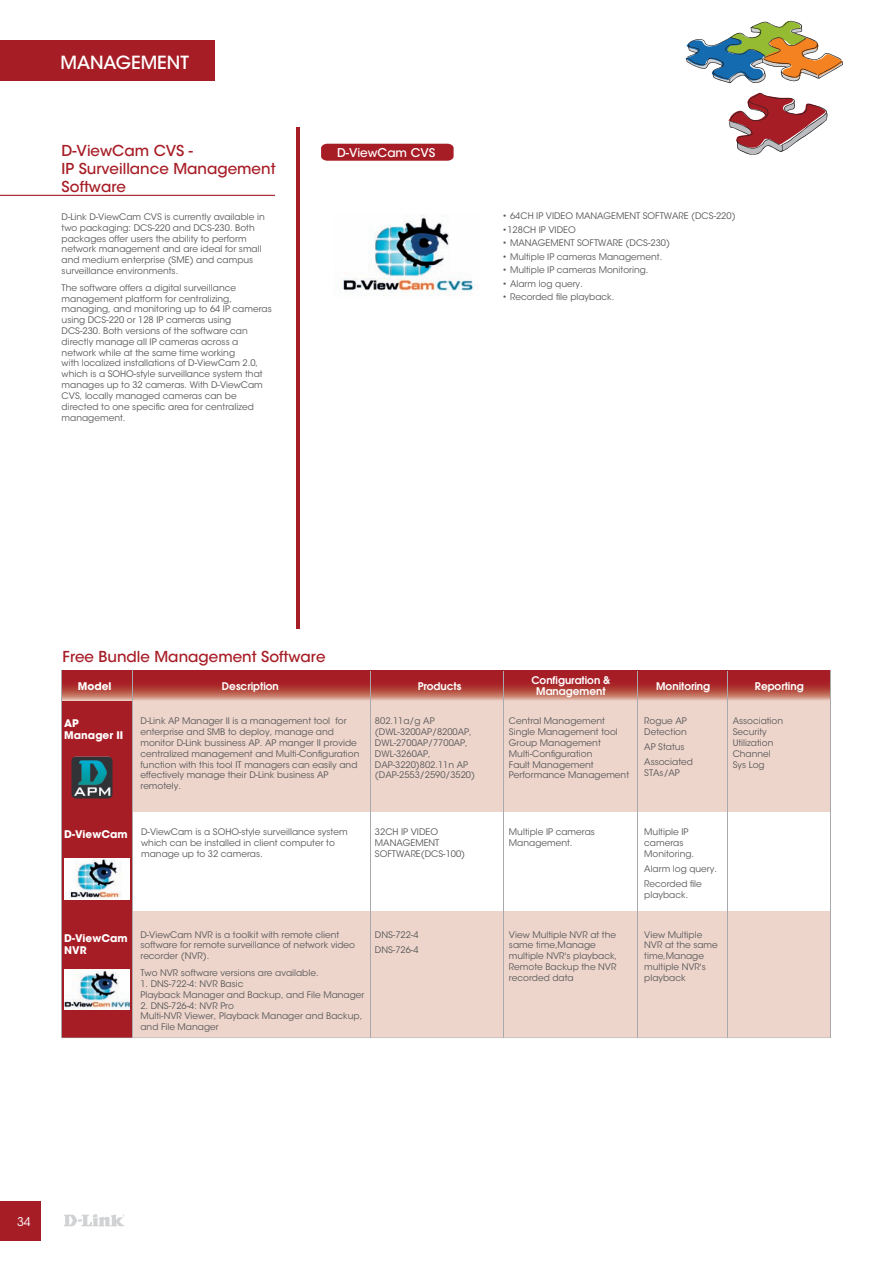
<style>
.page{position:relative;width:893px;height:1263px;background:#fff}
.page>*{position:absolute;margin:0;border:0;box-sizing:border-box;transform-origin:0 0}
.t1{font:500 18px "ITC Avant Garde Std";color:#fff}
.t2{font:500 15px/18px "ITC Avant Garde Std";color:#a71d26}
.t3{font:500 12px "ITC Avant Garde Std";color:#fff}
.t4{font:12px "ITC Avant Garde Std";color:#fff}
.t5{font:600 10.5px/11.2px "Avant Garde";color:#fff;text-align:center}
.t6{font:700 10.5px/12.6px "ITC Avant Garde Std";color:#fff}
.t7{font:700 10.5px "Avant Garde";color:#fff}
.t8{font:9px/10.8px "ITC Avant Garde Std";color:#57585a}
.s1{font-weight:500}
</style>
<div class="page">
<div style="left:125px;top:695px;width:705px;height:117px;background:#eed5cb"></div>
<div style="left:125px;top:911px;width:705px;height:127px;background:#eed5cb"></div>
<div style="left:61px;top:694px;width:72px;height:343px;background:#a71d26"></div>
<svg style="left:685px;top:21px;width:158px;height:62px"></svg>
<svg style="left:728px;top:92px;width:100px;height:63px"></svg>
<div style="left:0;top:40px;width:215px;height:41px;background:#a71d26"></div>
<div style="left:0;top:1201px;width:40px;height:40px;background:#a71d26"></div>
<svg style="left:64px;top:1214px;width:61px;height:12px"></svg>
<svg style="left:62px;top:671px;width:768px;height:29px;background:#b3413f"></svg>
<hr style="left:61px;top:670px;width:1px;height:368px;background:#a8a9ad">
<hr style="left:370px;top:670px;width:1px;height:367px;background:#a8a9ad">
<hr style="left:503px;top:670px;width:1px;height:367px;background:#a8a9ad">
<hr style="left:638px;top:670px;width:1px;height:367px;background:#a8a9ad">
<hr style="left:727px;top:670px;width:1px;height:367px;background:#a8a9ad">
<hr style="left:132px;top:670px;width:1px;height:368px;background:#a8a9ad">
<hr style="left:830px;top:670px;width:1px;height:367px;background:#a8a9ad">
<hr style="left:61px;top:1037px;width:769px;height:1px;background:#a8a9ad">
<hr style="left:296px;top:127px;width:4px;height:501px;background:#a71d26">
<hr style="left:0;top:195px;width:275px;height:1px;background:#a71d26">
<img style="left:64px;top:858px;width:65px;height:41px">
<img style="left:64px;top:969px;width:66px;height:40px">
<svg style="left:321px;top:144px;width:133px;height:17px;background:#a9232c"></svg>
<img style="left:340px;top:214px;width:134px;height:82px">
<img style="left:72px;top:756px;width:41px;height:42px;border-radius:4px">
<h1 class="t1" style="left:61px;top:56px;width:130px">MANAGEMENT</h1>
<h2 class="t2" style="left:62px;top:143px;width:215px">D-ViewCam CVS -<br>IP Surveillance Management<br>Software</h2>
<p class="t8" style="left:62px;top:212px;width:205px">D-Link D-ViewCam CVS is currently available in two packaging: DCS-220 and DCS-230. Both packages offer users the ability to perform network management and are ideal for small and medium enterprise (SME) and campus surveillance environments.</p>
<p class="t8" style="left:62px;top:283px;width:212px">The software offers a digital surveillance management platform for centralizing, managing, and monitoring up to 64 IP cameras using DCS-220 or 128 IP cameras using DCS-230. Both versions of the software can directly manage all IP cameras across a network while at the same time working<br>with localized installations of D-ViewCam 2.0, which is a SOHO-style surveillance system that manages up to 32 cameras. With D-ViewCam CVS, locally managed cameras can be directed to one specific area for centralized management.</p>
<h3 class="t3" style="left:337px;top:148px;width:100px">D-ViewCam CVS</h3>
<p class="t8" style="left:502px;top:212px;width:235px"><span class="s1">•</span> 64CH IP VIDEO MANAGEMENT SOFTWARE (DCS-220)</p>
<p class="t8" style="left:502px;top:225px;width:75px"><span class="s1">•</span>128CH IP VIDEO</p>
<p class="t8" style="left:502px;top:239px;width:169px"><span class="s1">•</span> MANAGEMENT SOFTWARE (DCS-230)</p>
<p class="t8" style="left:502px;top:252px;width:162px"><span class="s1">•</span> Multiple IP cameras Management.</p>
<p class="t8" style="left:502px;top:266px;width:148px"><span class="s1">•</span> Multiple IP cameras Monitoring.</p>
<p class="t8" style="left:502px;top:279px;width:82px"><span class="s1">•</span> Alarm log query.</p>
<p class="t8" style="left:502px;top:293px;width:114px"><span class="s1">•</span> Recorded file playback.</p>
<h2 class="t2" style="left:63px;top:649px;width:264px">Free Bundle Management Software</h2>
<p class="t7" style="left:78px;top:682px;width:35px">Model</p>
<p class="t5" style="left:222px;top:681px;width:58px">Description</p>
<p class="t5" style="left:418px;top:681px;width:45px">Products</p>
<p class="t5" style="left:656px;top:681px;width:55px">Monitoring</p>
<p class="t5" style="left:755px;top:681px;width:50px">Reporting</p>
<p class="t5" style="left:531px;top:675px;width:80px">Configuration &amp;<br>Management</p>
<p class="t6" style="left:64px;top:718px;width:60px">AP<br>Manager II</p>
<p class="t6" style="left:64px;top:829px;width:65px">D-ViewCam</p>
<p class="t8" style="left:140px;top:717px;width:221px">D-Link AP Manager II is a management tool for enterprise and SMB to deploy, manage and monitor D-Link bussiness AP. AP manger II provide centralized management and Multi-Configuration function with this tool IT managers can easily and effectively manage their D-Link business AP remotely.</p>
<p class="t8" style="left:141px;top:828px;width:208px">D-ViewCam is a SOHO-style surveillance system which can be installed in client computer to manage up to 32 cameras.</p>
<p class="t8" style="left:375px;top:717px;width:102px">802.11a/g AP (DWL-3200AP/8200AP,<br>DWL-2700AP/7700AP,<br>DWL-3260AP,<br>DAP-3220)802.11n AP (DAP-2553/2590/3520)</p>
<p class="t8" style="left:375px;top:828px;width:92px">32CH IP VIDEO<br>MANAGEMENT<br>SOFTWARE(DCS-100)</p>
<p class="t8" style="left:509px;top:717px;width:122px">Central Management<br>Single Management tool<br>Group Management<br>Multi-Configuration<br>Fault Management<br>Performance Management</p>
<p class="t8" style="left:644px;top:717px;width:44px">Rogue AP<br>Detection</p>
<p class="t8" style="left:644px;top:740px;width:50px;line-height:14.9px">AP Status<br>Associated</p>
<p class="t8" style="left:644px;top:768px;width:37px">STAs/AP</p>
<p class="t8" style="left:733px;top:717px;width:52px">Association<br>Security<br>Utilization<br>Channel<br>Sys Log</p>
<p class="t8" style="left:509px;top:828px;width:87px">Multiple IP cameras<br>Management.</p>
<p class="t8" style="left:644px;top:828px;width:51px">Multiple IP cameras<br>Monitoring.</p>
<p class="t8" style="left:644px;top:862px;width:74px;line-height:14.9px">Alarm log query.<br>Recorded file</p>
<p class="t8" style="left:644px;top:890px;width:45px">playback.</p>
<p class="t6" style="left:64px;top:932px;width:65px">D-ViewCam<br>NVR</p>
<p class="t8" style="left:140px;top:930px;width:216px">D-ViewCam NVR is a toolkit with remote client software for remote surveillance of network video recorder (NVR).</p>
<p class="t8" style="left:140px;top:968px;width:180px">Two NVR software versions are available.</p>
<p class="t8" style="left:140px;top:979px;width:226px">1. DNS-722-4: NVR Basic<br>Playback Manager and Backup, and File Manager</p>
<p class="t8" style="left:140px;top:1001px;width:223px">2. DNS-726-4: NVR Pro<br>Multi-NVR Viewer, Playback Manager and Backup, and File Manager</p>
<p class="t8" style="left:375px;top:928px;width:45px;line-height:14.9px">DNS-722-4<br>DNS-726-4</p>
<p class="t8" style="left:509px;top:930px;width:110px">View Multiple NVR at the same time,Manage multiple NVR's playback,<br>Remote Backup the NVR recorded data</p>
<p class="t8" style="left:644px;top:930px;width:75px">View Multiple<br>NVR at the same time,Manage multiple NVR's playback</p>
<h3 class="t4" style="left:17px;top:1217px;width:15px">34</h3>
</div>
